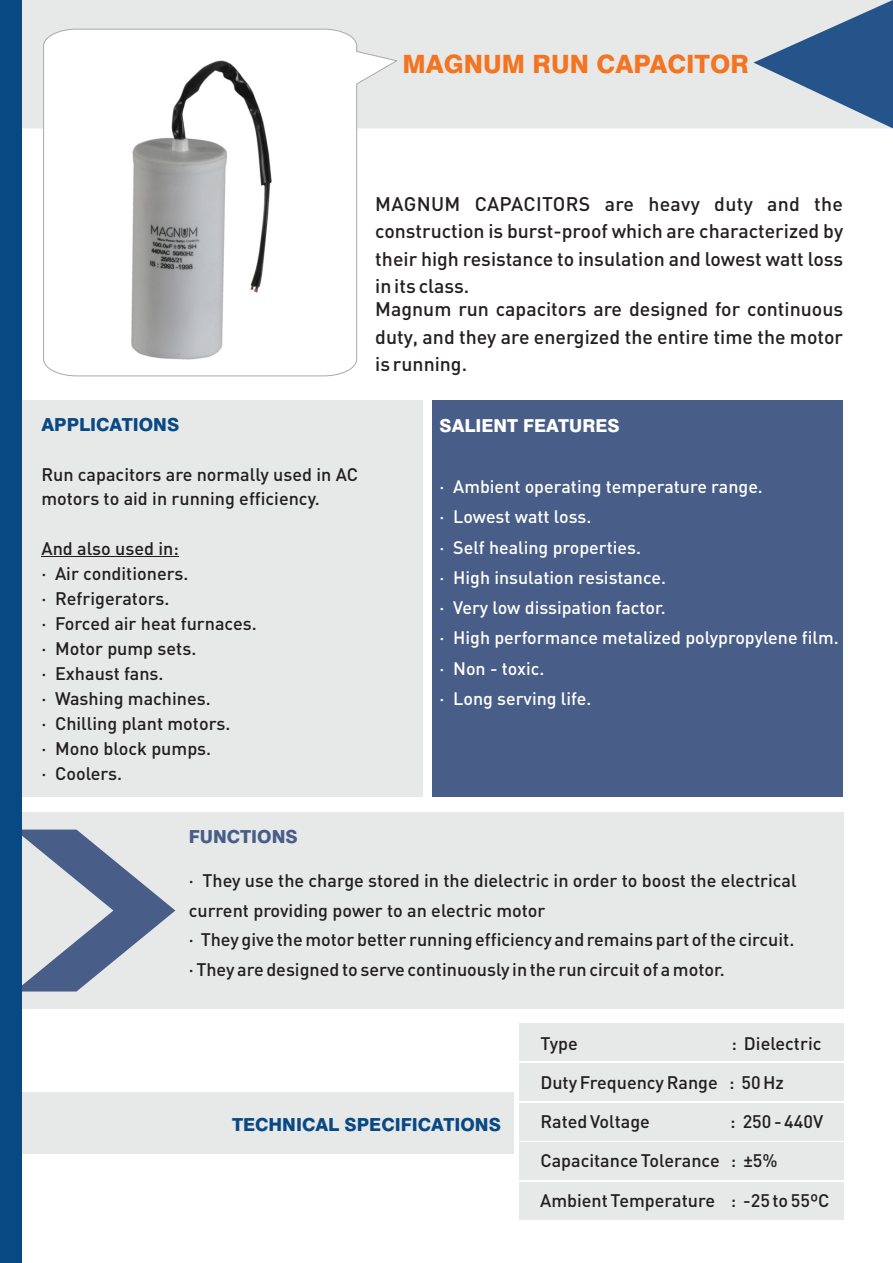
<style>
.page{position:relative;width:893px;height:1263px;background:#fff}
.page>*{position:absolute;margin:0;border:0;box-sizing:border-box;transform-origin:0 0}
.t1{font:800 25.2px "Swiss 721 BT";color:#f37421}
.t2{font:500 19.5px/27.2px "DIN";color:#231f20;text-align:justify}
.t3{font:500 18px/25px "DIN";color:#231f20}
.t4{font:800 18px "Swiss 721 BT";color:#094983}
.t5{font:800 18px "Swiss 721 BT";color:#485e88}
.t6{font:500 17.85px/30.3px "DIN";color:#fff}
.t7{font:800 17.85px "Swiss 721 BT";color:#fff}
</style>
<div class="page">
<div style="left:22px;top:0;width:731px;height:128px;background:#e7e8e8"></div>
<svg style="left:753px;top:0;width:140px;height:1220px"></svg>
<div style="left:20px;top:400px;width:403px;height:397px;background:#e7e8e8"></div>
<div style="left:21px;top:1092px;width:493px;height:61px;background:#e7e8e8"></div>
<div style="left:20px;top:812px;width:823px;height:197px;background:#e7e8e8"></div>
<svg style="left:22px;top:829px;width:153px;height:162px"></svg>
<div style="left:0;top:0;width:22px;height:1263px;background:#094983"></div>
<svg style="left:43px;top:28px;width:356px;height:349px"></svg>
<img style="left:112px;top:52px;width:166px;height:314px">
<hr style="left:41px;top:556px;width:138px;height:1px;background:#231f20">
<div style="left:432px;top:400px;width:411px;height:397px;background:#485e88"></div>
<div style="left:519px;top:1023px;width:324px;height:37px;background:#e7e8e8"></div>
<div style="left:519px;top:1063px;width:324px;height:37px;background:#e7e8e8"></div>
<div style="left:519px;top:1103px;width:324px;height:37px;background:#e7e8e8"></div>
<div style="left:519px;top:1143px;width:324px;height:37px;background:#e7e8e8"></div>
<div style="left:519px;top:1183px;width:324px;height:37px;background:#e7e8e8"></div>
<h1 class="t1" style="left:403px;top:53px;width:348px">MAGNUM RUN CAPACITOR</h1>
<p class="t4" style="left:41px;top:417px;width:139px">APPLICATIONS</p>
<p class="t3" style="left:41px;top:465px;width:318px;line-height:23.2px">Run capacitors are normally used in AC motors to aid in running efficiency.</p>
<p class="t3" style="left:41px;top:538px;width:217px">And also used in:<br>· Air conditioners.<br>· Refrigerators.<br>· Forced air heat furnaces. · Motor pump sets.<br>· Exhaust fans.<br>· Washing machines.<br>· Chilling plant motors.<br>· Mono block pumps.<br>· Coolers.</p>
<p class="t2" style="left:375px;top:193px;width:469px">MAGNUM CAPACITORS are heavy duty and the construction is burst-proof which are characterized by their high resistance to insulation and lowest watt loss in its class.</p>
<p class="t2" style="left:375px;top:298px;width:469px">Magnum run capacitors are designed for continuous duty, and they are energized the entire time the motor is running.</p>
<p class="t7" style="left:440px;top:418px;width:181px">SALIENT FEATURES</p>
<p class="t6" style="left:440px;top:473px;width:401px">· Ambient operating temperature range.<br>· Lowest watt loss.<br>· Self healing properties.<br>· High insulation resistance.<br>· Very low dissipation factor.<br>· High performance metalized polypropylene film. · Non - toxic.<br>· Long serving life.</p>
<p class="t5" style="left:189px;top:829px;width:111px">FUNCTIONS</p>
<p class="t3" style="left:189px;top:868px;width:609px;line-height:29.4px">· They use the charge stored in the dielectric in order to boost the electrical current providing power to an electric motor<br>· They give the motor better running efficiency and remains part of the circuit. · They are designed to serve continuously in the run circuit of a motor.</p>
<p class="t4" style="left:232px;top:1117px;width:270px">TECHNICAL SPECIFICATIONS</p>
<p class="t3" style="left:540px;top:1025px;width:283px;line-height:39.3px;text-indent:191px">: Dielectric<br>Duty Frequency Range : 50 Hz<br>Rated Voltage</p>
<p class="t3" style="left:540px;top:1033px;width:39px">Type</p>
<p class="t3" style="left:540px;top:1104px;width:291px;line-height:39.3px;text-indent:190px">: 250 - 440V<br>Capacitance Tolerance : ±5%<br>Ambient Temperature : -25 to 55ºC</p>
</div>
